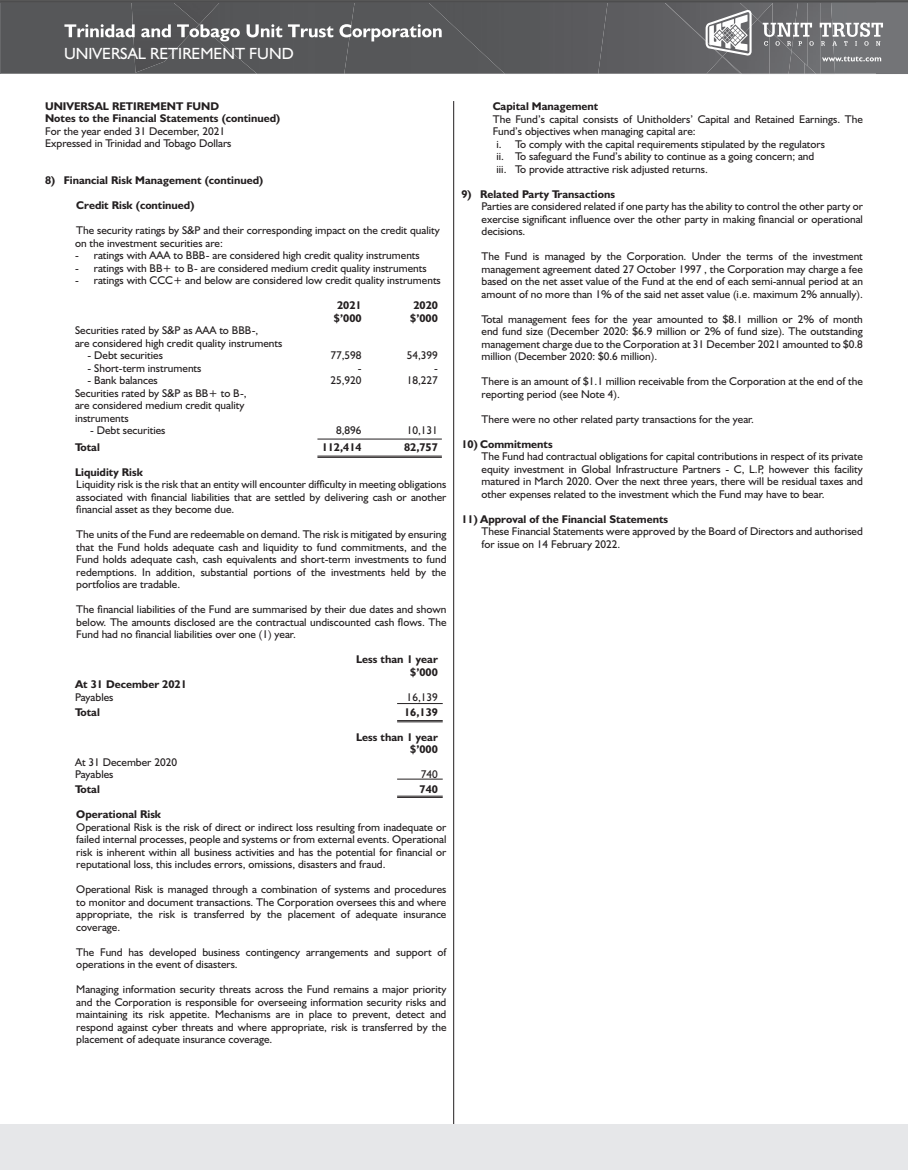
<style>
.page{position:relative;width:908px;height:1170px;background:#fff}
.page>*{position:absolute;margin:0;border:0;box-sizing:border-box;transform-origin:0 0}
.t1{font:16.25px "Humanist 521 BT";color:#fff}
.t2{font:11.25px/12.5px "Humanist 521 BT";color:#231f20;text-align:justify}
.t3{font:700 11.25px "Humanist 521 BT";color:#231f20}
</style>
<div class="page">
<hr style="left:453px;top:101px;width:1px;height:1024px;background:#231f20">
<div style="left:0;top:3px;width:131px;height:71px;background:#565759"></div>
<div style="left:0;top:1124px;width:907px;height:45px;background:#e6e7e9"></div>
<div style="left:354px;top:3px;width:74px;height:71px;background:#565759"></div>
<div style="left:131px;top:3px;width:223px;height:71px;background:#565759"></div>
<img style="left:173px;top:3px;width:47px;height:21px">
<div style="left:428px;top:3px;width:170px;height:71px;background:#57585a"></div>
<div style="left:598px;top:3px;width:107px;height:71px;background:#5e5e61"></div>
<img style="left:665px;top:35px;width:34px;height:1px">
<img style="left:699px;top:3px;width:40px;height:53px">
<img style="left:665px;top:3px;width:34px;height:32px">
<img style="left:739px;top:3px;width:18px;height:7px">
<img style="left:820px;top:3px;width:14px;height:7px">
<img style="left:806px;top:3px;width:14px;height:7px">
<img style="left:797px;top:3px;width:9px;height:7px">
<img style="left:772px;top:3px;width:25px;height:7px">
<img style="left:757px;top:3px;width:15px;height:7px">
<hr style="left:0;top:0;width:907px;height:3px;background:#545455">
<svg style="left:64px;top:24px;width:71px;height:13px"></svg>
<svg style="left:141px;top:24px;width:30px;height:13px"></svg>
<svg style="left:177px;top:24px;width:63px;height:17px"></svg>
<svg style="left:246px;top:24px;width:36px;height:13px"></svg>
<svg style="left:288px;top:24px;width:45px;height:13px"></svg>
<svg style="left:339px;top:24px;width:102px;height:17px"></svg>
<svg style="left:705px;top:10px;width:177px;height:64px;background:#858588"></svg>
<hr style="left:317px;top:438px;width:124px;height:1px;background:#231f20">
<hr style="left:317px;top:456px;width:124px;height:1px;background:#231f20">
<hr style="left:317px;top:457px;width:124px;height:1px;background:#231f20">
<hr style="left:397px;top:703px;width:45px;height:1px;background:#231f20">
<hr style="left:397px;top:720px;width:45px;height:1px;background:#231f20">
<hr style="left:397px;top:721px;width:45px;height:1px;background:#231f20">
<hr style="left:397px;top:778px;width:45px;height:1px;background:#231f20">
<hr style="left:397px;top:795px;width:45px;height:1px;background:#231f20">
<hr style="left:397px;top:797px;width:45px;height:1px;background:#231f20">
<h1 class="t1" style="left:64px;top:43px;width:231px">UNIVERSAL RETIREMENT FUND</h1>
<p class="t3" style="left:45px;top:99px;width:175px">UNIVERSAL RETIREMENT FUND</p>
<p class="t3" style="left:45px;top:111px;width:236px">Notes to the Financial Statements (continued)</p>
<p class="t2" style="left:45px;top:124px;width:181px">For the year ended 31 December, 2021</p>
<p class="t2" style="left:45px;top:137px;width:188px">Expressed in Trinidad and Tobago Dollars</p>
<p class="t3" style="left:45px;top:173px;width:220px">8) Financial Risk Management (continued)</p>
<p class="t3" style="left:76px;top:198px;width:120px">Credit Risk (continued)</p>
<p class="t2" style="left:75px;top:224px;width:366px">The security ratings by S&amp;P and their corresponding impact on the credit quality on the investment securities are:</p>
<p class="t2" style="left:75px;top:249px;width:346px">- ratings with AAA to BBB- are considered high credit quality instruments</p>
<p class="t2" style="left:75px;top:261px;width:353px">- ratings with BB+ to B- are considered medium credit quality instruments</p>
<p class="t2" style="left:75px;top:274px;width:367px">- ratings with CCC+ and below are considered low credit quality instruments</p>
<p class="t3" style="left:337px;top:298px;width:26px">2021</p>
<p class="t3" style="left:413px;top:298px;width:26px">2020</p>
<p class="t3" style="left:334px;top:311px;width:29px">$’000</p>
<p class="t3" style="left:410px;top:311px;width:29px">$’000</p>
<p class="t2" style="left:75px;top:324px;width:185px">Securities rated by S&amp;P as AAA to BBB-,</p>
<p class="t2" style="left:75px;top:336px;width:209px">are considered high credit quality instruments</p>
<p class="t2" style="left:88px;top:349px;width:77px">- Debt securities</p>
<p class="t2" style="left:330px;top:349px;width:33px">77,598</p>
<p class="t2" style="left:406px;top:349px;width:33px">54,399</p>
<p class="t2" style="left:88px;top:361px;width:115px">- Short-term instruments</p>
<p class="t2" style="left:357px;top:361px;width:5px">-</p>
<p class="t2" style="left:434px;top:361px;width:5px">-</p>
<p class="t2" style="left:88px;top:374px;width:72px">- Bank balances</p>
<p class="t2" style="left:330px;top:374px;width:33px">25,920</p>
<p class="t2" style="left:406px;top:374px;width:33px">18,227</p>
<p class="t2" style="left:75px;top:386px;width:173px">Securities rated by S&amp;P as BB+ to B-,</p>
<p class="t2" style="left:75px;top:399px;width:171px">are considered medium credit quality</p>
<p class="t2" style="left:75px;top:411px;width:55px">instruments</p>
<p class="t2" style="left:90px;top:424px;width:77px">- Debt securities</p>
<p class="t2" style="left:336px;top:424px;width:27px">8,896</p>
<p class="t2" style="left:406px;top:424px;width:33px">10,131</p>
<p class="t3" style="left:75px;top:439px;width:26px">Total</p>
<p class="t3" style="left:321px;top:439px;width:41px">112,414</p>
<p class="t3" style="left:404px;top:439px;width:35px">82,757</p>
<p class="t3" style="left:75px;top:464px;width:69px">Liquidity Risk</p>
<p class="t2" style="left:76px;top:477px;width:371px">Liquidity risk is the risk that an entity will encounter difficulty in meeting obligations associated with financial liabilities that are settled by delivering cash or another financial asset as they become due.</p>
<p class="t2" style="left:76px;top:527px;width:371px">The units of the Fund are redeemable on demand. The risk is mitigated by ensuring that the Fund holds adequate cash and liquidity to fund commitments, and the Fund holds adequate cash, cash equivalents and short-term investments to fund redemptions. In addition, substantial portions of the investments held by the portfolios are tradable.</p>
<p class="t2" style="left:76px;top:602px;width:371px">The financial liabilities of the Fund are summarised by their due dates and shown below. The amounts disclosed are the contractual undiscounted cash flows. The Fund had no financial liabilities over one (1) year.</p>
<p class="t3" style="left:356px;top:652px;width:83px">Less than 1 year</p>
<p class="t3" style="left:410px;top:664px;width:29px">$’000</p>
<p class="t3" style="left:75px;top:677px;width:113px">At 31 December 2021</p>
<p class="t2" style="left:75px;top:690px;width:40px">Payables</p>
<p class="t2" style="left:406px;top:690px;width:33px">16,139</p>
<p class="t3" style="left:75px;top:704px;width:26px">Total</p>
<p class="t3" style="left:404px;top:704px;width:35px">16,139</p>
<p class="t3" style="left:356px;top:729px;width:83px">Less than 1 year</p>
<p class="t3" style="left:410px;top:742px;width:29px">$’000</p>
<p class="t2" style="left:75px;top:755px;width:103px">At 31 December 2020</p>
<p class="t2" style="left:75px;top:767px;width:40px">Payables</p>
<p class="t2" style="left:420px;top:767px;width:19px">740</p>
<p class="t3" style="left:75px;top:782px;width:26px">Total</p>
<p class="t3" style="left:419px;top:782px;width:20px">740</p>
<p class="t3" style="left:76px;top:807px;width:86px">Operational Risk</p>
<p class="t2" style="left:76px;top:820px;width:371px">Operational Risk is the risk of direct or indirect loss resulting from inadequate or failed internal processes, people and systems or from external events. Operational risk is inherent within all business activities and has the potential for financial or reputational loss, this includes errors, omissions, disasters and fraud.</p>
<p class="t2" style="left:76px;top:882px;width:371px">Operational Risk is managed through a combination of systems and procedures to monitor and document transactions. The Corporation oversees this and where appropriate, the risk is transferred by the placement of adequate insurance coverage.</p>
<p class="t2" style="left:76px;top:945px;width:371px">The Fund has developed business contingency arrangements and support of operations in the event of disasters.</p>
<p class="t2" style="left:76px;top:982px;width:371px">Managing information security threats across the Fund remains a major priority and the Corporation is responsible for overseeing information security risks and maintaining its risk appetite. Mechanisms are in place to prevent, detect and respond against cyber threats and where appropriate, risk is transferred by the placement of adequate insurance coverage.</p>
<p class="t3" style="left:492px;top:99px;width:107px">Capital Management</p>
<p class="t2" style="left:492px;top:112px;width:371px">The Fund’s capital consists of Unitholders’ Capital and Retained Earnings. The<br>Fund’s objectives when managing capital are:</p>
<p class="t2" style="left:496px;top:137px;width:330px">i. To comply with the capital requirements stipulated by the regulators</p>
<p class="t2" style="left:496px;top:150px;width:319px">ii. To safeguard the Fund’s ability to continue as a going concern; and</p>
<p class="t2" style="left:496px;top:162px;width:213px">iii. To provide attractive risk adjusted returns.</p>
<p class="t3" style="left:461px;top:187px;width:155px">9) Related Party Transactions</p>
<p class="t2" style="left:481px;top:200px;width:383px">Parties are considered related if one party has the ability to control the other party or exercise significant influence over the other party in making financial or operational decisions.</p>
<p class="t2" style="left:481px;top:250px;width:383px">The Fund is managed by the Corporation. Under the terms of the investment management agreement dated 27 October 1997 , the Corporation may charge a fee based on the net asset value of the Fund at the end of each semi-annual period at an amount of no more than 1% of the said net asset value (i.e. maximum 2% annually).</p>
<p class="t2" style="left:481px;top:312px;width:383px">Total management fees for the year amounted to $8.1 million or 2% of month end fund size (December 2020: $6.9 million or 2% of fund size). The outstanding management charge due to the Corporation at 31 December 2021 amounted to $0.8 million (December 2020: $0.6 million).</p>
<p class="t2" style="left:481px;top:375px;width:383px">There is an amount of $1.1 million receivable from the Corporation at the end of the reporting period (see Note 4).</p>
<p class="t2" style="left:481px;top:412px;width:274px">There were no other related party transactions for the year.</p>
<p class="t3" style="left:461px;top:437px;width:93px">10) Commitments</p>
<p class="t2" style="left:481px;top:450px;width:383px">The Fund had contractual obligations for capital contributions in respect of its private equity investment in Global Infrastructure Partners - C, L.P, however this facility matured in March 2020. Over the next three years, there will be residual taxes and other expenses related to the investment which the Fund may have to bear.</p>
<p class="t3" style="left:461px;top:512px;width:208px">11) Approval of the Financial Statements</p>
<p class="t2" style="left:481px;top:525px;width:383px">These Financial Statements were approved by the Board of Directors and authorised for issue on 14 February 2022.</p>
</div>
